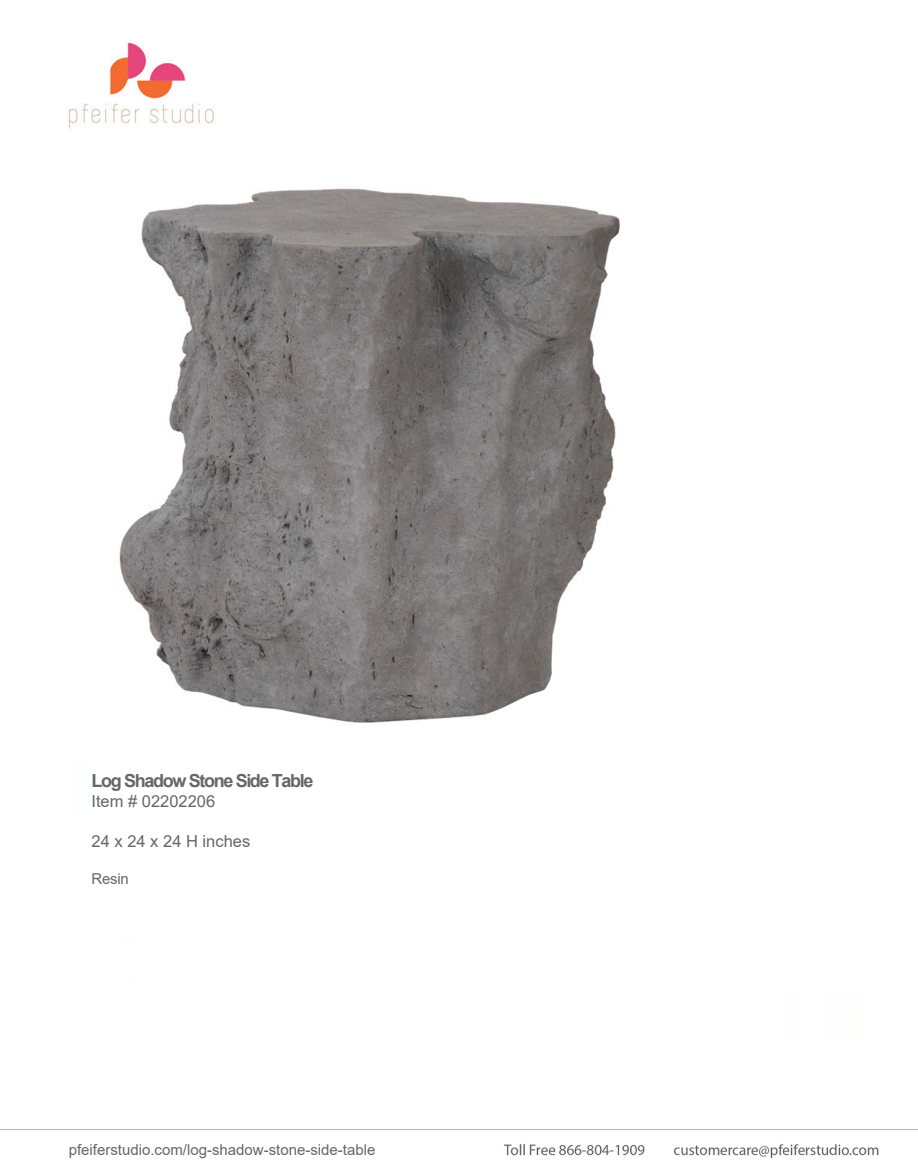
<style>
.page{position:relative;width:918px;height:1171px;background:#fff}
.page>*{position:absolute;margin:0;border:0;box-sizing:border-box;transform-origin:0 0}
.t1{font:700 18px "Arial";letter-spacing:-.075em;color:#666767}
.t2{font:16.5px "Arial";color:#666767}
.t3{font:15px "Arial";color:#666}
.t4{font:15px "Arial";letter-spacing:-.02em;color:#666767}
</style>
<div class="page">
<img style="left:0;top:42px;width:918px;height:1117px">
<img style="left:62px;top:140px;width:619px;height:616px">
<p class="t1" style="left:92px;top:768px;width:223px">Log Shadow Stone Side Table</p>
<p class="t2" style="left:92px;top:790px;width:125px">Item # 02202206</p>
<p class="t2" style="left:92px;top:829px;width:160px">24 x 24 x 24 H inches</p>
<p class="t4" style="left:92px;top:869px;width:39px">Resin</p>
<p class="t3" style="left:69px;top:1139px;width:308px">pfeiferstudio.com/log-shadow-stone-side-table</p>
</div>
